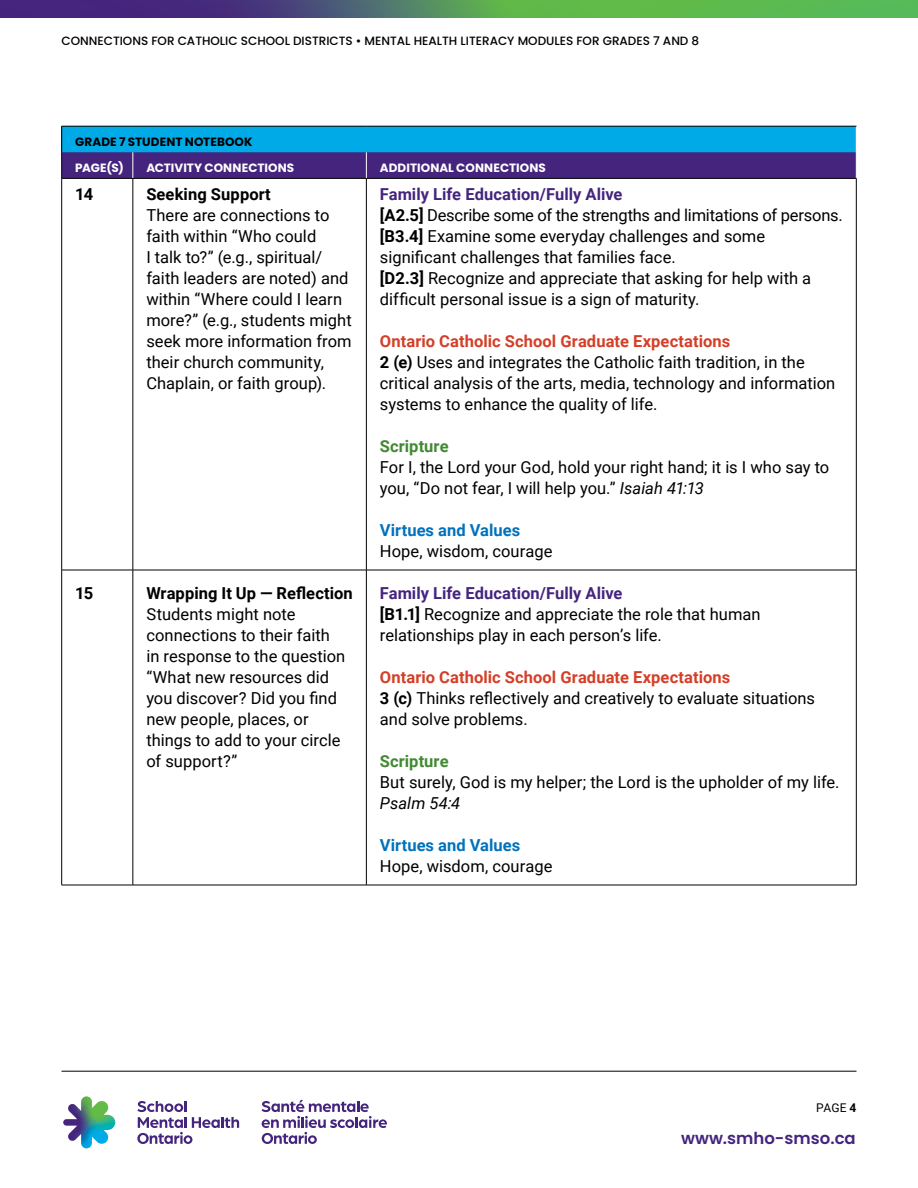
<style>
.page{position:relative;width:918px;height:1188px;background:#fff}
.page>*{position:absolute;margin:0;border:0;box-sizing:border-box;transform-origin:0 0}
.Body_Copy{font:16.5px/21px "Roboto";color:#000}
.Body_Copy_no_space_after{font:16.5px/21px "Roboto";letter-spacing:-.005em;color:#000}
.Body_Copy_no_space_after-2{font:700 16.5px "Roboto";letter-spacing:.005em;color:#d43f27}
.Body_Copy_no_space_after-3{font:700 16.5px "Roboto";color:#45247e}
.Body_Copy_no_space_after-4{font:700 16.5px "Roboto";letter-spacing:.005em;color:#000}
.Body_Copy_no_space_after-5{font:700 16.5px "Roboto";letter-spacing:.005em;color:#0072bc}
.Body_Copy_no_space_after-6{font:700 16.5px "Roboto";letter-spacing:.005em;color:#428932}
.t1{font:600 16.5px "Poppins";color:#45247e}
.Body_Copy-2{font:700 16.5px "Roboto";color:#000}
.t2{font:500 12px "Poppins";color:#000}
.ToC_Heading{font:700 12px "Poppins";letter-spacing:.005em;color:#fff}
.ToC_Heading-2{font:700 12px "Poppins";letter-spacing:.01em;color:#000}
.t3{font:12px "Roboto";color:#000}
.s1{font-weight:700}
.s2{font-style:italic}
</style>
<div class="page">
<hr style="left:62px;top:178px;width:71px;height:1px;background:#000">
<hr style="left:133px;top:178px;width:233px;height:1px;background:#000">
<hr style="left:366px;top:178px;width:490px;height:1px;background:#000">
<svg style="left:61px;top:126px;width:796px;height:52px;background:#2366b1"></svg>
<hr style="left:133px;top:126px;width:233px;height:1px;background:#000">
<hr style="left:366px;top:126px;width:490px;height:1px;background:#000">
<hr style="left:61px;top:179px;width:1px;height:391px;background:#000">
<hr style="left:133px;top:179px;width:1px;height:391px;background:#000">
<hr style="left:366px;top:179px;width:1px;height:391px;background:#000">
<hr style="left:856px;top:179px;width:1px;height:391px;background:#000">
<hr style="left:62px;top:570px;width:71px;height:1px;background:#000">
<hr style="left:61px;top:570px;width:1px;height:315px;background:#000">
<hr style="left:133px;top:570px;width:233px;height:1px;background:#000">
<hr style="left:133px;top:570px;width:1px;height:315px;background:#000">
<hr style="left:366px;top:570px;width:490px;height:1px;background:#000">
<hr style="left:366px;top:570px;width:1px;height:315px;background:#000">
<hr style="left:856px;top:570px;width:1px;height:315px;background:#000">
<hr style="left:62px;top:885px;width:71px;height:1px;background:#000">
<hr style="left:133px;top:885px;width:233px;height:1px;background:#000">
<hr style="left:366px;top:885px;width:490px;height:1px;background:#000">
<svg style="left:0;top:0;width:918px;height:18px;background:#527d63"></svg>
<hr style="left:62px;top:1071px;width:794px;height:1px;background:#000">
<svg style="left:63px;top:1096px;width:52px;height:52px"></svg>
<svg style="left:262px;top:1100px;width:125px;height:44px"></svg>
<svg style="left:137px;top:1101px;width:102px;height:43px"></svg>
<p class="t2" style="left:62px;top:34px;width:639px">CONNECTIONS FOR CATHOLIC SCHOOL DISTRICTS • MENTAL HEALTH LITERACY MODULES FOR GRADES 7 AND 8</p>
<p class="ToC_Heading-2" style="left:75px;top:134px;width:179px">GRADE 7 STUDENT NOTEBOOK</p>
<p class="ToC_Heading" style="left:75px;top:160px;width:50px">PAGE(S)</p>
<p class="ToC_Heading" style="left:146px;top:160px;width:150px">ACTIVITY CONNECTIONS</p>
<p class="ToC_Heading" style="left:380px;top:160px;width:168px">ADDITIONAL CONNECTIONS</p>
<p class="Body_Copy-2" style="left:75px;top:182px;width:20px">14</p>
<p class="Body_Copy_no_space_after-4" style="left:146px;top:182px;width:126px">Seeking Support</p>
<p class="Body_Copy" style="left:146px;top:204px;width:207px">There are connections to faith within “Who could<br>I talk to?” (e.g., spiritual/ faith leaders are noted) and within “Where could I learn more?” (e.g., students might seek more information from their church community,<br>Chaplain, or faith group).</p>
<p class="Body_Copy_no_space_after-3" style="left:380px;top:182px;width:244px">Family Life Education/Fully Alive</p>
<p class="Body_Copy_no_space_after" style="left:380px;top:204px;width:464px"><span class="s1">[A2.5]</span> Describe some of the strengths and limitations of persons.</p>
<p class="Body_Copy_no_space_after" style="left:380px;top:225px;width:387px"><span class="s1">[B3.4]</span> Examine some everyday challenges and some significant challenges that families face.</p>
<p class="Body_Copy" style="left:380px;top:267px;width:433px"><span class="s1">[D2.3]</span> Recognize and appreciate that asking for help with a difficult personal issue is a sign of maturity.</p>
<p class="Body_Copy_no_space_after-2" style="left:380px;top:329px;width:352px">Ontario Catholic School Graduate Expectations</p>
<p class="Body_Copy" style="left:380px;top:351px;width:457px"><span class="s1">2 (e)</span> Uses and integrates the Catholic faith tradition, in the critical analysis of the arts, media, technology and information systems to enhance the quality of life.</p>
<p class="Body_Copy_no_space_after-6" style="left:380px;top:434px;width:70px">Scripture</p>
<p class="Body_Copy" style="left:380px;top:456px;width:451px">For I, the Lord your God, hold your right hand; it is I who say to you, “Do not fear, I will help you.” <span class="s2">Isaiah 41:13</span></p>
<p class="Body_Copy_no_space_after-5" style="left:380px;top:518px;width:142px">Virtues and Values</p>
<p class="Body_Copy" style="left:380px;top:540px;width:174px">Hope, wisdom, courage</p>
<p class="Body_Copy-2" style="left:75px;top:581px;width:20px">15</p>
<p class="Body_Copy_no_space_after-4" style="left:146px;top:581px;width:208px">Wrapping It Up — Reflection</p>
<p class="Body_Copy" style="left:146px;top:603px;width:201px">Students might note connections to their faith in response to the question “What new resources did you discover? Did you find new people, places, or things to add to your circle of support?”</p>
<p class="Body_Copy_no_space_after-3" style="left:380px;top:581px;width:244px">Family Life Education/Fully Alive</p>
<p class="Body_Copy" style="left:380px;top:603px;width:382px"><span class="s1">[B1.1]</span> Recognize and appreciate the role that human relationships play in each person’s life.</p>
<p class="Body_Copy_no_space_after-2" style="left:380px;top:665px;width:352px">Ontario Catholic School Graduate Expectations</p>
<p class="Body_Copy" style="left:380px;top:687px;width:437px"><span class="s1">3 (c)</span> Thinks reflectively and creatively to evaluate situations and solve problems.</p>
<p class="Body_Copy_no_space_after-6" style="left:380px;top:749px;width:70px">Scripture</p>
<p class="Body_Copy" style="left:380px;top:771px;width:461px">But surely, God is my helper; the Lord is the upholder of my life.<br><span class="s2">Psalm 54:4</span></p>
<p class="Body_Copy_no_space_after-5" style="left:380px;top:833px;width:142px">Virtues and Values</p>
<p class="Body_Copy" style="left:380px;top:855px;width:174px">Hope, wisdom, courage</p>
<p class="t3" style="left:816px;top:1099px;width:42px">PAGE <span class="s1">4</span></p>
<p class="t1" style="left:681px;top:1128px;width:176px">www.smho-smso.ca</p>
</div>
